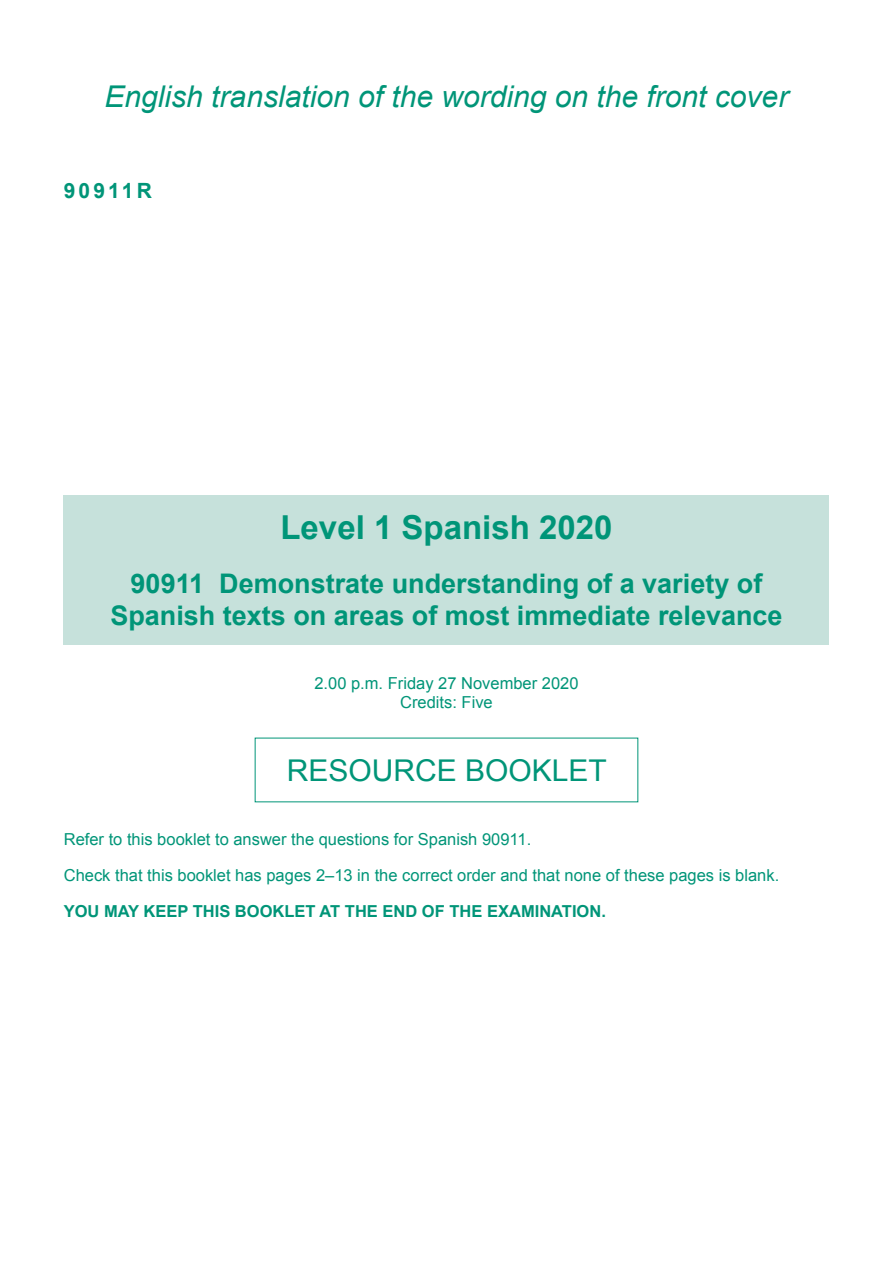
<style>
.page{position:relative;width:893px;height:1263px;background:#fff}
.page>*{position:absolute;margin:0;border:0;box-sizing:border-box;transform-origin:0 0}
.Level_-_Subject_-_Ye{font:700 33px "Arial";color:#009578}
.Inline_frame{font:italic 30px "Arial";color:#009578}
.Booklet_type{font:30px "Arial";color:#009578}
.Std_number_-_Title{font:700 27px/32.4px "Arial";color:#009578;text-align:center}
.Standard_number{font:700 21px "Arial";letter-spacing:.15em;color:#009578}
.Instructions{font:16.5px "Arial";color:#009578}
.Instructions-2{font:700 16.5px "Arial";color:#009578}
.Exam_date___Credits{font:16.5px/19.8px "Arial";color:#009578;text-align:center}
</style>
<div class="page">
<div style="left:64px;top:495px;width:765px;height:150px;background:#c6e1db"></div>
<p class="Inline_frame" style="left:105px;top:77px;width:685px">English translation of the wording on the front cover</p>
<p class="Standard_number" style="left:64px;top:177px;width:90px">90911R</p>
<p class="Level_-_Subject_-_Ye" style="left:280px;top:506px;width:333px">Level 1 Spanish 2020</p>
<p class="Std_number_-_Title" style="left:110px;top:568px;width:674px">90911 Demonstrate understanding of a variety of<br>Spanish texts on areas of most immediate relevance</p>
<p class="Exam_date___Credits" style="left:314px;top:673px;width:266px">2.00 p.m. Friday 27 November 2020<br>Credits: Five</p>
<p class="Booklet_type" style="left:287px;top:751px;width:322px">RESOURCE BOOKLET</p>
<p class="Instructions" style="left:64px;top:829px;width:469px">Refer to this booklet to answer the questions for Spanish 90911.</p>
<p class="Instructions" style="left:64px;top:864px;width:717px">Check that this booklet has pages 2–13 in the correct order and that none of these pages is blank.</p>
<p class="Instructions-2" style="left:64px;top:900px;width:544px">YOU MAY KEEP THIS BOOKLET AT THE END OF THE EXAMINATION.</p>
</div>
